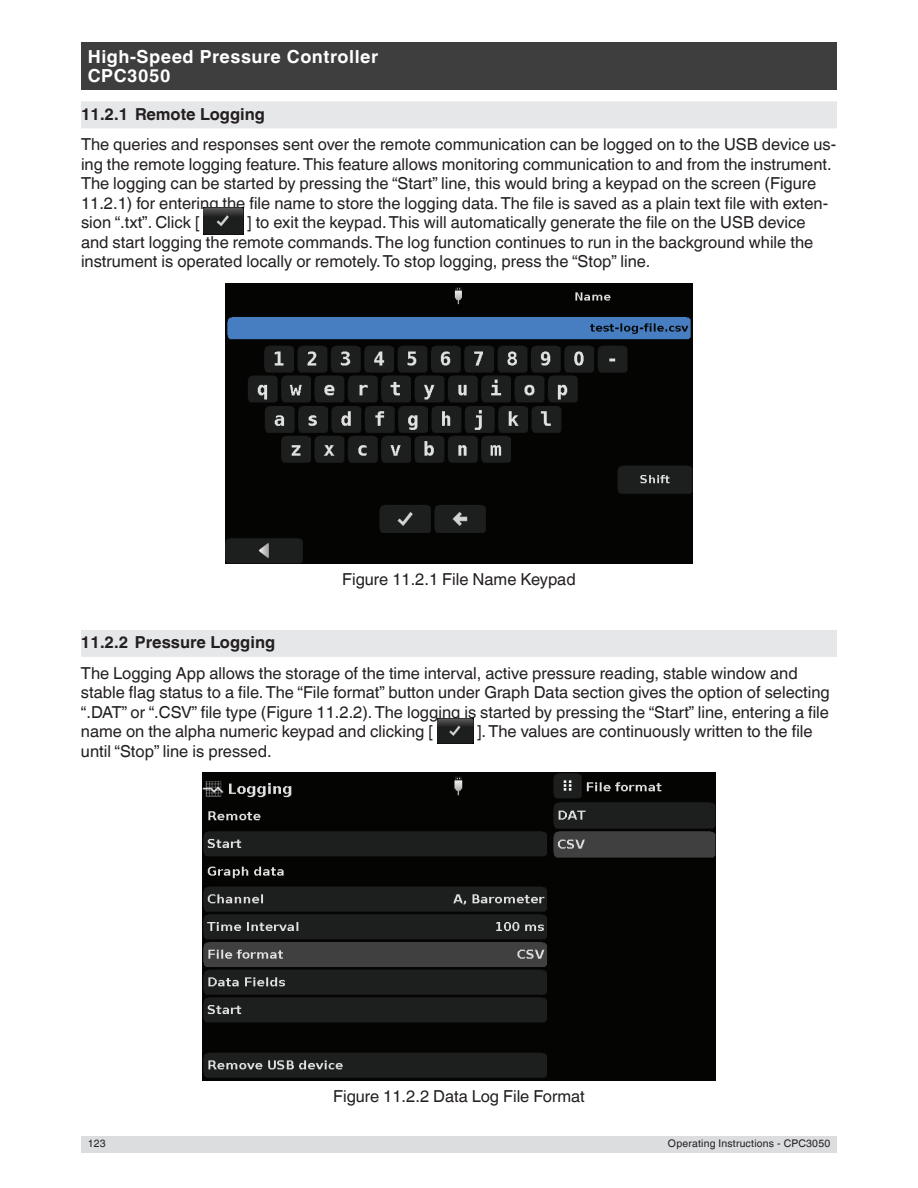
<style>
.page{position:relative;width:918px;height:1188px;background:#fff}
.page>*{position:absolute;margin:0;border:0;box-sizing:border-box;transform-origin:0 0}
.t1{font:700 18px/19.5px "Helvetica World";letter-spacing:.03em;color:#fff}
.t2{font:16.5px/19.5px "Helvetica World";color:#231f20}
.t3{font:700 16.5px "Helvetica World";color:#231f20}
.t4{font:10.5px "Helvetica World";letter-spacing:.02em;color:#231f20}
</style>
<div class="page">
<div style="left:81px;top:1136px;width:756px;height:16px;background:#dcdddf"></div>
<div style="left:81px;top:43px;width:756px;height:47px;background:#3e3e3f"></div>
<div style="left:81px;top:101px;width:756px;height:27px;background:#e6e7e9"></div>
<div style="left:81px;top:630px;width:756px;height:27px;background:#e6e7e9"></div>
<img style="left:204px;top:207px;width:39px;height:28px">
<img style="left:225px;top:283px;width:468px;height:281px">
<img style="left:437px;top:719px;width:36px;height:25px">
<img style="left:202px;top:773px;width:514px;height:308px">
<p class="t1" style="left:88px;top:47px;width:292px">High-Speed Pressure Controller<br>CPC3050</p>
<p class="t3" style="left:81px;top:104px;width:186px">11.2.1 Remote Logging</p>
<p class="t2" style="left:81px;top:135px;width:757px">The queries and responses sent over the remote communication can be logged on to the USB device us&shy;ing the remote logging feature. This feature allows monitoring communication to and from the instrument.<br>The logging can be started by pressing the “Start” line, this would bring a keypad on the screen (Figure 11.2.1) for entering the file name to store the logging data. The file is saved as a plain text file with exten&shy;sion “.txt”. Click [</p>
<p class="t2" style="left:81px;top:213px;width:734px;text-indent:166px">] to exit the keypad. This will automatically generate the file on the USB device and start logging the remote commands. The log function continues to run in the background while the instrument is operated locally or remotely. To stop logging, press the “Stop” line.</p>
<p class="t2" style="left:342px;top:569px;width:235px">Figure 11.2.1 File Name Keypad</p>
<p class="t3" style="left:81px;top:633px;width:196px">11.2.2 Pressure Logging</p>
<p class="t2" style="left:81px;top:663px;width:750px">The Logging App allows the storage of the time interval, active pressure reading, stable window and stable flag status to a file. The “File format” button under Graph Data section gives the option of selecting “.DAT” or “.CSV” file type (Figure 11.2.2). The logging is started by pressing the “Start” line, entering a file name on the alpha numeric keypad and clicking [</p>
<p class="t2" style="left:477px;top:722px;width:337px">]. The values are continuously written to the file</p>
<p class="t2" style="left:81px;top:741px;width:192px">until “Stop” line is pressed.</p>
<p class="t2" style="left:333px;top:1086px;width:253px">Figure 11.2.2 Data Log File Format</p>
<p class="t4" style="left:88px;top:1138px;width:19px">123</p>
<p class="t4" style="left:668px;top:1138px;width:164px">Operating Instructions - CPC3050</p>
</div>
